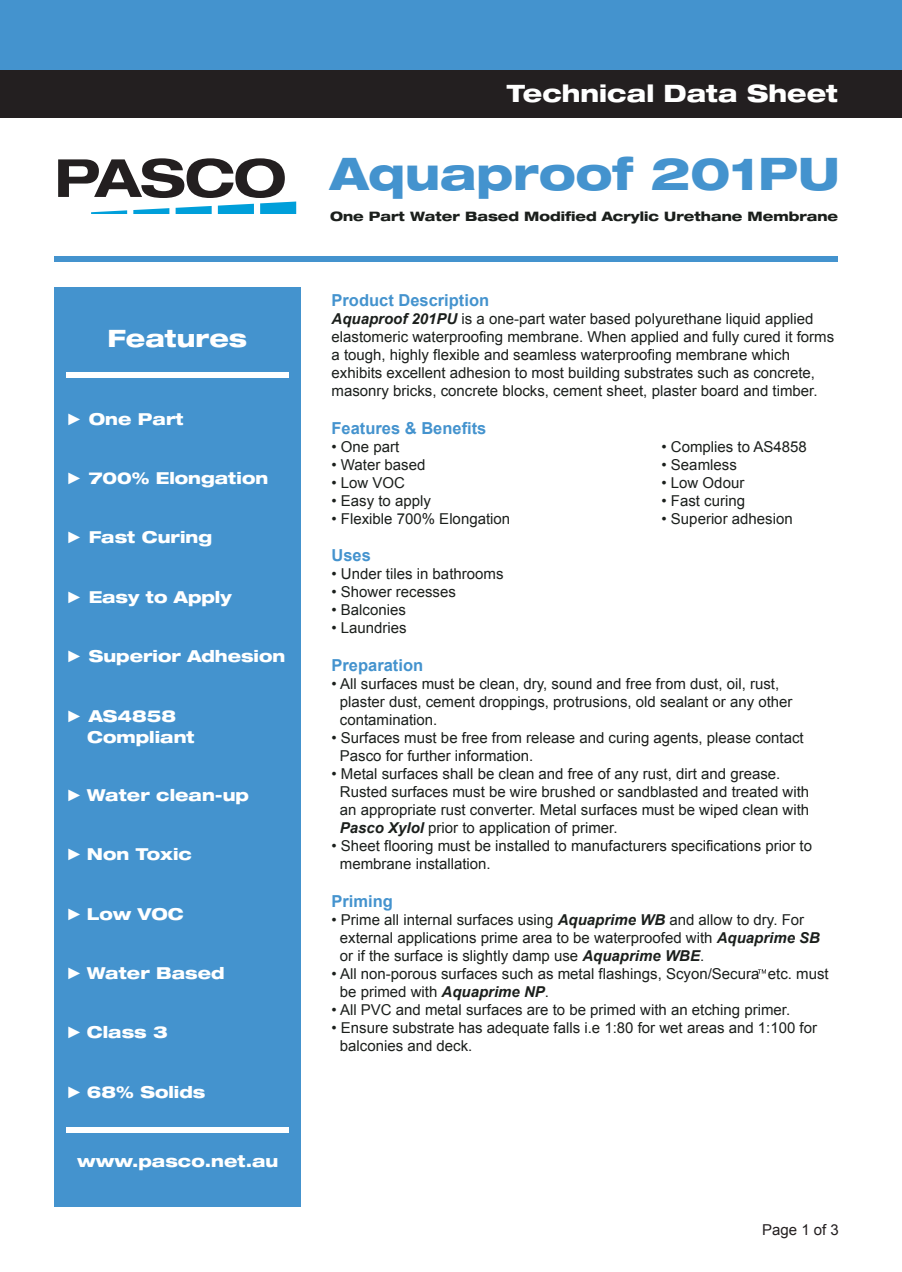
<style>
.page{position:relative;width:902px;height:1272px;background:#fff}
.page>*{position:absolute;margin:0;border:0;box-sizing:border-box;transform-origin:0 0}
.t1{font:800 expanded 45px "Helvetica Neue LT Pro";color:#4493ce}
.t2{font:800 expanded 24px "Helvetica Neue LT Pro";color:#fff}
.t3{font:800 expanded 16.5px "Helvetica Neue LT Pro";color:#fff}
.t4{font:700 16.5px "Arial";color:#4493ce}
.t5{font:15px/18px "Arial";color:#1b1f1c}
.t6{font:15px "Arial";color:#231f20}
.t7{font:800 expanded 13.05px "Helvetica Neue LT Pro";color:#1b1f1c}
.s1{font-family:"Arial";font-weight:700;font-stretch:normal}
.s2{font-weight:700;font-style:italic}
</style>
<div class="page">
<div style="left:54px;top:287px;width:247px;height:920px;background:#4493ce"></div>
<div style="left:54px;top:256px;width:783px;height:6px;background:#4493ce"></div>
<div style="left:66px;top:372px;width:223px;height:5px;background:#fff"></div>
<div style="left:66px;top:1127px;width:223px;height:5px;background:#fff"></div>
<svg style="left:58px;top:158px;width:238px;height:56px"></svg>
<div style="left:0;top:0;width:902px;height:88px;background:#4493ce"></div>
<div style="left:0;top:70px;width:902px;height:47px;background:#231f20"></div>
<svg style="left:758px;top:969px;width:8px;height:4px"></svg>
<h2 class="t2" style="left:108px;top:323px;width:141px">Features</h2>
<p class="t3" style="left:66px;top:408px;width:119px"><span class="s1">►</span> One Part</p>
<p class="t3" style="left:66px;top:467px;width:204px"><span class="s1">►</span> 700% Elongation</p>
<p class="t3" style="left:66px;top:527px;width:148px"><span class="s1">►</span> Fast Curing</p>
<p class="t3" style="left:66px;top:586px;width:167px"><span class="s1">►</span> Easy to Apply</p>
<p class="t3" style="left:66px;top:646px;width:221px"><span class="s1">►</span> Superior Adhesion</p>
<p class="t3" style="left:66px;top:705px;width:112px"><span class="s1">►</span> AS4858</p>
<p class="t3" style="left:87px;top:726px;width:109px">Compliant</p>
<p class="t3" style="left:66px;top:784px;width:185px"><span class="s1">►</span> Water clean-up</p>
<p class="t3" style="left:66px;top:844px;width:127px"><span class="s1">►</span> Non Toxic</p>
<p class="t3" style="left:66px;top:903px;width:119px"><span class="s1">►</span> Low VOC</p>
<p class="t3" style="left:66px;top:962px;width:160px"><span class="s1">►</span> Water Based</p>
<p class="t3" style="left:66px;top:1022px;width:103px"><span class="s1">►</span> Class 3</p>
<p class="t3" style="left:66px;top:1081px;width:141px"><span class="s1">►</span> 68% Solids</p>
<p class="t3" style="left:77px;top:1150px;width:203px">www.pasco.net.au</p>
<h2 class="t2" style="left:507px;top:78px;width:333px">Technical Data Sheet</h2>
<h1 class="t1" style="left:330px;top:145px;width:511px">Aquaproof 201PU</h1>
<p class="t7" style="left:330px;top:208px;width:510px">One Part Water Based Modified Acrylic Urethane Membrane</p>
<p class="t4" style="left:332px;top:289px;width:159px">Product Description</p>
<p class="t5" style="left:332px;top:310px;width:504px"><span class="s2">Aquaproof 201PU</span> is a one-part water based polyurethane liquid applied elastomeric waterproofing membrane. When applied and fully cured it forms a tough, highly flexible and seamless waterproofing membrane which exhibits excellent adhesion to most building substrates such as concrete, masonry bricks, concrete blocks, cement sheet, plaster board and timber.</p>
<p class="t4" style="left:332px;top:417px;width:156px">Features &amp; Benefits</p>
<p class="t5" style="left:332px;top:438px;width:69px">• One part</p>
<p class="t5" style="left:332px;top:456px;width:95px">• Water based</p>
<p class="t5" style="left:332px;top:474px;width:75px">• Low VOC</p>
<p class="t5" style="left:332px;top:492px;width:101px">• Easy to apply</p>
<p class="t5" style="left:332px;top:510px;width:180px">• Flexible 700% Elongation</p>
<p class="t4" style="left:332px;top:545px;width:41px">Uses</p>
<p class="t5" style="left:332px;top:565px;width:173px">• Under tiles in bathrooms</p>
<p class="t5" style="left:332px;top:583px;width:126px">• Shower recesses</p>
<p class="t5" style="left:332px;top:601px;width:76px">• Balconies</p>
<p class="t5" style="left:332px;top:619px;width:77px">• Laundries</p>
<p class="t4" style="left:332px;top:655px;width:93px">Preparation</p>
<p class="t5" style="left:340px;top:675px;width:454px;text-indent:-8px">• All surfaces must be clean, dry, sound and free from dust, oil, rust, plaster dust, cement droppings, protrusions, old sealant or any other contamination.</p>
<p class="t5" style="left:340px;top:729px;width:465px;text-indent:-8px">• Surfaces must be free from release and curing agents, please contact<br>Pasco for further information.</p>
<p class="t5" style="left:340px;top:765px;width:471px;text-indent:-8px">• Metal surfaces shall be clean and free of any rust, dirt and grease.<br>Rusted surfaces must be wire brushed or sandblasted and treated with an appropriate rust converter. Metal surfaces must be wiped clean with <span class="s2">Pasco Xylol</span> prior to application of primer.</p>
<p class="t5" style="left:340px;top:837px;width:474px;text-indent:-8px">• Sheet flooring must be installed to manufacturers specifications prior to membrane installation.</p>
<p class="t4" style="left:332px;top:890px;width:63px">Priming</p>
<p class="t5" style="left:340px;top:911px;width:482px;text-indent:-8px">• Prime all internal surfaces using <span class="s2">Aquaprime WB</span> and allow to dry. For external applications prime area to be waterproofed with <span class="s2">Aquaprime SB </span>or if the surface is slightly damp use <span class="s2">Aquaprime WBE</span>.</p>
<p class="t5" style="left:340px;top:965px;width:490px;text-indent:-8px">• All non-porous surfaces such as metal flashings, Scyon/Secura etc. must be primed with <span class="s2">Aquaprime NP</span>.</p>
<p class="t5" style="left:332px;top:1001px;width:460px">• All PVC and metal surfaces are to be primed with an etching primer.</p>
<p class="t5" style="left:340px;top:1019px;width:479px;text-indent:-8px">• Ensure substrate has adequate falls i.e 1:80 for wet areas and 1:100 for balconies and deck.</p>
<p class="t5" style="left:662px;top:438px;width:147px">• Complies to AS4858</p>
<p class="t5" style="left:662px;top:456px;width:77px">• Seamless</p>
<p class="t5" style="left:662px;top:474px;width:84px">• Low Odour</p>
<p class="t5" style="left:662px;top:492px;width:85px">• Fast curing</p>
<p class="t5" style="left:662px;top:510px;width:133px">• Superior adhesion</p>
<p class="t6" style="left:762px;top:1220px;width:78px">Page 1 of 3</p>
</div>
